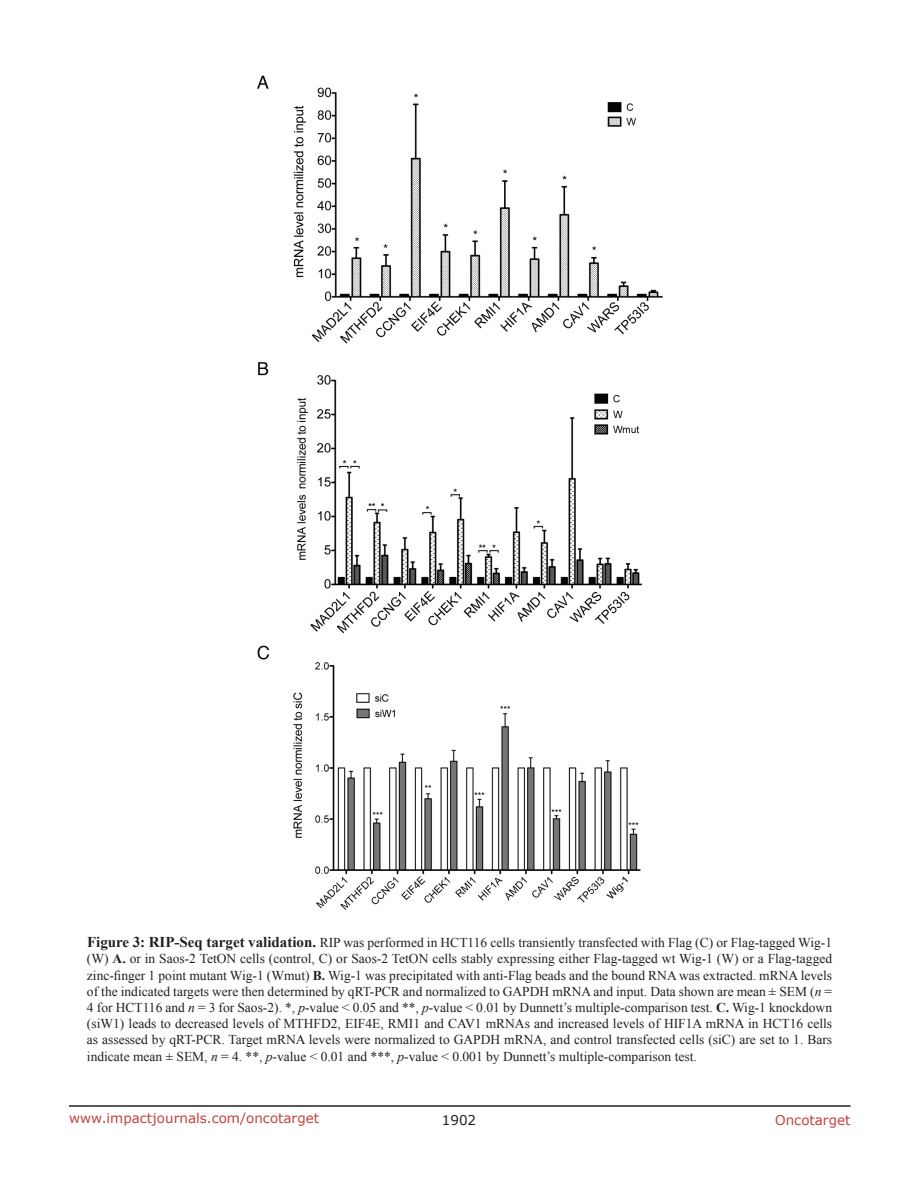
<style>
.page{position:relative;width:918px;height:1188px;background:#fff}
.page>*{position:absolute;margin:0;border:0;box-sizing:border-box;transform-origin:0 0}
.t1{font:13.5px/16.2px "Times New Roman";color:#231f20;text-align:justify}
.t2{font:13.5px "Verdana";color:#c24141}
.t3{font:13.5px "Verdana";color:#231f20}
.s1{font-weight:700;font-size:15px}
.s2{font-weight:700}
.s3{font-style:italic}
</style>
<div class="page">
<hr style="left:69px;top:1105px;width:781px;height:2px;background:#231f20">
<img style="left:257px;top:75px;width:406px;height:835px">
<p class="t1" style="left:87px;top:934px;width:747px"><span class="s1">Figure 3: RIP-Seq target validation.</span> RIP was performed in HCT116 cells transiently transfected with Flag (C) or Flag-tagged Wig-1 (W) <span class="s2">A.</span> or in Saos-2 TetON cells (control, C) or Saos-2 TetON cells stably expressing either Flag-tagged wt Wig-1 (W) or a Flag-tagged zinc-finger 1 point mutant Wig-1 (Wmut) <span class="s2">B.</span> Wig-1 was precipitated with anti-Flag beads and the bound RNA was extracted. mRNA levels of the indicated targets were then determined by qRT-PCR and normalized to GAPDH mRNA and input. Data shown are mean ± SEM (<span class="s3">n</span> = 4 for HCT116 and <span class="s3">n</span> = 3 for Saos-2). *, <span class="s3">p</span>-value &lt; 0.05 and **, <span class="s3">p</span>-value &lt; 0.01 by Dunnett’s multiple-comparison test. <span class="s2">C.</span> Wig-1 knockdown (siW1) leads to decreased levels of MTHFD2, EIF4E, RMI1 and CAV1 mRNAs and increased levels of HIF1A mRNA in HCT16 cells as assessed by qRT-PCR. Target mRNA levels were normalized to GAPDH mRNA, and control transfected cells (siC) are set to 1. Bars indicate mean ± SEM, <span class="s3">n</span> = 4. **, <span class="s3">p</span>-value &lt; 0.01 and ***, <span class="s3">p</span>-value &lt; 0.001 by Dunnett’s multiple-comparison test.</p>
<p class="t2" style="left:69px;top:1109px;width:252px">www.impactjournals.com/oncotarget</p>
<p class="t3" style="left:442px;top:1111px;width:36px">1902</p>
<p class="t2" style="left:775px;top:1111px;width:77px">Oncotarget</p>
</div>
